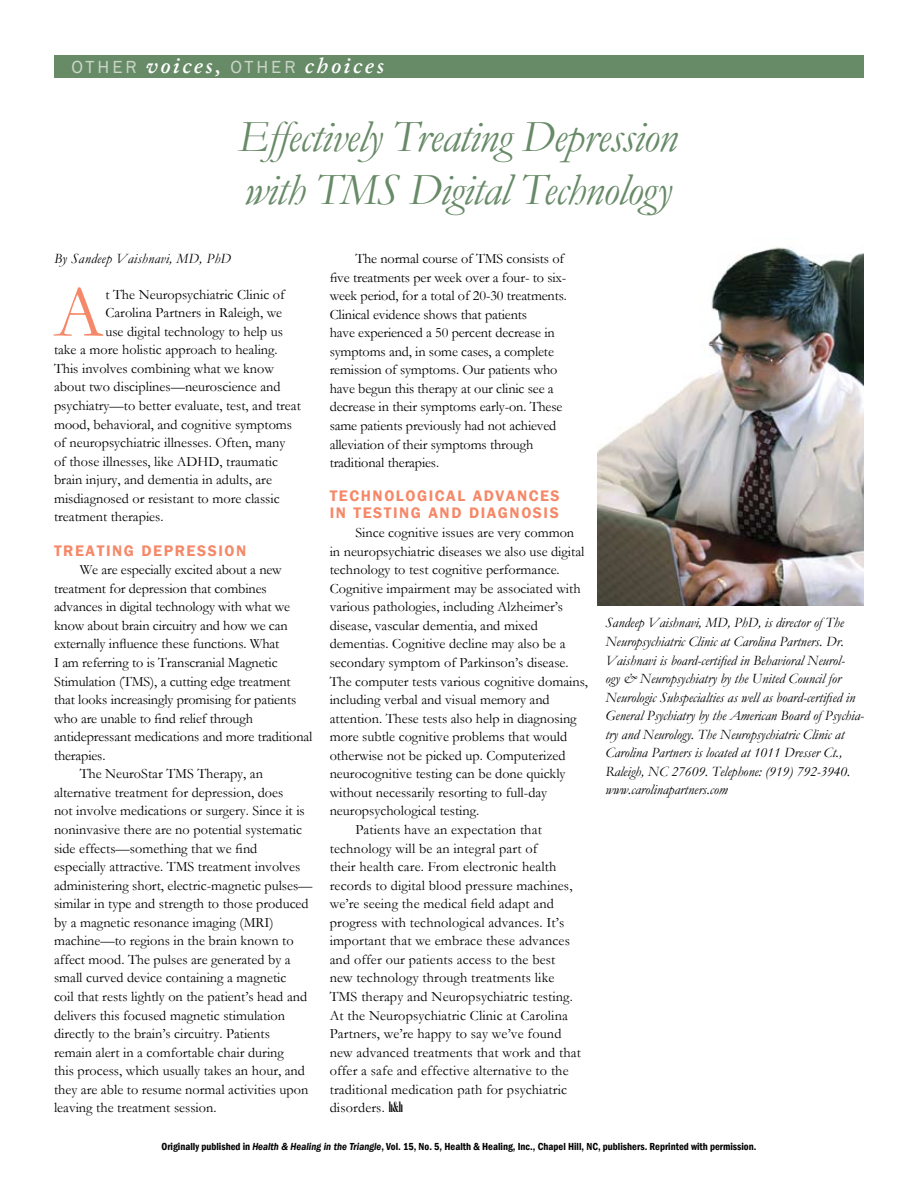
<style>
.page{position:relative;width:918px;height:1188px;background:#fff}
.page>*{position:absolute;margin:0;border:0;box-sizing:border-box;transform-origin:0 0}
.t1{font:73.8px "Garamond";color:#f58868}
.t2{font:italic 45px/52.7px "Garamond";letter-spacing:-.02em;color:#678a67}
.t3{font:italic 600 21px "Garamond";letter-spacing:.12em;color:#fff}
.t4{font:18px "Franklin Gothic";color:#cad5c8}
.t5{font:600 15.75px "Franklin Gothic";letter-spacing:.1em;color:#f58868}
.t6{font:14.25px/18.6px "Garamond";color:#000}
.t7{font:italic 14.25px/18.6px "Garamond";color:#000}
.t8{font:italic 14.25px "Garamond";letter-spacing:.02em;color:#000}
.t9{font:600 condensed 10.5px "Franklin Gothic";color:#000}
.s1{font-family:"Franklin Gothic";font-weight:400;font-style:normal;font-size:18px;color:#cad5c8}
.s2{font-family:"Onyx"}
.s3{font-style:italic;font-stretch:normal}
</style>
<div class="page">
<div style="left:54px;top:56px;width:810px;height:22px;background:#678a67"></div>
<img style="left:597px;top:247px;width:267px;height:358px">
<p class="t4" style="left:72px;top:56px;width:14px">OTHER</p>
<h3 class="t3" style="left:146px;top:53px;width:99px">voices, <span class="s1">OTHER</span></h3>
<h3 class="t3" style="left:305px;top:53px;width:81px">choices</h3>
<h2 class="t2" style="left:238px;top:110px;width:441px">Effectively Treating Depression with TMS Digital Technology</h2>
<p class="t8" style="left:54px;top:249px;width:178px">By Sandeep Vaishnavi, MD, PhD</p>
<h1 class="t1" style="left:54px;top:263px;width:51px">A</h1>
<p class="t6" style="left:105px;top:285px;width:181px">t The Neuropsychiatric Clinic of</p>
<p class="t6" style="left:105px;top:303px;width:178px">Carolina Partners in Raleigh, we</p>
<p class="t6" style="left:105px;top:322px;width:179px">use digital technology to help us</p>
<p class="t6" style="left:54px;top:340px;width:225px">take a more holistic approach to healing.</p>
<p class="t6" style="left:54px;top:359px;width:222px">This involves combining what we know</p>
<p class="t6" style="left:54px;top:377px;width:228px">about two disciplines—neuroscience and</p>
<p class="t6" style="left:54px;top:396px;width:248px">psychiatry—to better evaluate, test, and treat</p>
<p class="t6" style="left:54px;top:414px;width:240px">mood, behavioral, and cognitive symptoms</p>
<p class="t6" style="left:54px;top:433px;width:233px">of neuropsychiatric illnesses. Often, many</p>
<p class="t6" style="left:54px;top:452px;width:226px">of those illnesses, like ADHD, traumatic</p>
<p class="t6" style="left:54px;top:470px;width:219px">brain injury, and dementia in adults, are</p>
<p class="t6" style="left:54px;top:489px;width:227px">misdiagnosed or resistant to more classic</p>
<p class="t6" style="left:54px;top:507px;width:111px">treatment therapies.</p>
<p class="t5" style="left:54px;top:541px;width:12px">TREA</p>
<p class="t5" style="left:97px;top:541px;width:68px">TING DEPRESSI</p>
<p class="t5" style="left:225px;top:541px;width:23px">ON</p>
<p class="t6" style="left:80px;top:560px;width:204px">We are especially excited about a new</p>
<p class="t6" style="left:54px;top:579px;width:214px">treatment for depression that combines</p>
<p class="t6" style="left:54px;top:597px;width:238px">advances in digital technology with what we</p>
<p class="t6" style="left:54px;top:616px;width:235px">know about brain circuitry and how we can</p>
<p class="t6" style="left:54px;top:634px;width:227px">externally influence these functions. What</p>
<p class="t6" style="left:54px;top:653px;width:225px">I am referring to is Transcranial Magnetic</p>
<p class="t6" style="left:54px;top:671px;width:238px">Stimulation (TMS), a cutting edge treatment</p>
<p class="t6" style="left:54px;top:690px;width:244px">that looks increasingly promising for patients</p>
<p class="t6" style="left:54px;top:708px;width:201px">who are unable to find relief through</p>
<p class="t6" style="left:54px;top:727px;width:260px">antidepressant medications and more traditional</p>
<p class="t6" style="left:54px;top:746px;width:53px">therapies.</p>
<p class="t6" style="left:80px;top:764px;width:185px">The NeuroStar TMS Therapy, an</p>
<p class="t6" style="left:54px;top:783px;width:231px">alternative treatment for depression, does</p>
<p class="t6" style="left:54px;top:801px;width:252px">not involve medications or surgery. Since it is</p>
<p class="t6" style="left:54px;top:820px;width:250px">noninvasive there are no potential systematic</p>
<p class="t6" style="left:54px;top:838px;width:205px">side effects—something that we find</p>
<p class="t6" style="left:54px;top:857px;width:248px">especially attractive. TMS treatment involves</p>
<p class="t6" style="left:54px;top:876px;width:260px">administering short, electric-magnetic pulses—</p>
<p class="t6" style="left:54px;top:894px;width:256px">similar in type and strength to those produced</p>
<p class="t6" style="left:54px;top:913px;width:221px">by a magnetic resonance imaging (MRI)</p>
<p class="t6" style="left:54px;top:931px;width:241px">machine—to regions in the brain known to</p>
<p class="t6" style="left:54px;top:950px;width:238px">affect mood. The pulses are generated by a</p>
<p class="t6" style="left:54px;top:968px;width:234px">small curved device containing a magnetic</p>
<p class="t6" style="left:54px;top:987px;width:255px">coil that rests lightly on the patient’s head and</p>
<p class="t6" style="left:54px;top:1005px;width:233px">delivers this focused magnetic stimulation</p>
<p class="t6" style="left:54px;top:1024px;width:217px">directly to the brain’s circuitry. Patients</p>
<p class="t6" style="left:54px;top:1043px;width:231px">remain alert in a comfortable chair during</p>
<p class="t6" style="left:54px;top:1061px;width:253px">this process, which usually takes an hour, and</p>
<p class="t6" style="left:54px;top:1080px;width:256px">they are able to resume normal activities upon</p>
<p class="t6" style="left:54px;top:1098px;width:164px">leaving the treatment session.</p>
<p class="t6" style="left:330px;top:249px;width:239px;text-indent:26px">The normal course of TMS consists of five treatments per week over a four- to six&shy;week period, for a total of 20-30 treatments.<br>Clinical evidence shows that patients<br>have experienced a 50 percent decrease in symptoms and, in some cases, a complete remission of symptoms. Our patients who have begun this therapy at our clinic see a decrease in their symptoms early-on. These same patients previously had not achieved alleviation of their symptoms through traditional therapies.</p>
<p class="t5" style="left:330px;top:486px;width:12px">TECH</p>
<p class="t5" style="left:373px;top:486px;width:66px">NOLOGICAL</p>
<p class="t5" style="left:473px;top:486px;width:67px">ADVANCES</p>
<p class="t5" style="left:330px;top:504px;width:35px">IN TES</p>
<p class="t5" style="left:384px;top:504px;width:159px">TING AND DIAGNOSIS</p>
<p class="t6" style="left:355px;top:523px;width:220px">Since cognitive issues are very common</p>
<p class="t6" style="left:330px;top:541px;width:256px">in neuropsychiatric diseases we also use digital</p>
<p class="t6" style="left:330px;top:560px;width:232px">technology to test cognitive performance.</p>
<p class="t6" style="left:330px;top:579px;width:253px">Cognitive impairment may be associated with</p>
<p class="t6" style="left:330px;top:597px;width:235px">various pathologies, including Alzheimer’s</p>
<p class="t6" style="left:330px;top:616px;width:210px">disease, vascular dementia, and mixed</p>
<p class="t6" style="left:330px;top:634px;width:237px">dementias. Cognitive decline may also be a</p>
<p class="t6" style="left:330px;top:653px;width:240px">secondary symptom of Parkinson’s disease.</p>
<p class="t6" style="left:330px;top:671px;width:260px">The computer tests various cognitive domains,</p>
<p class="t6" style="left:330px;top:690px;width:222px">including verbal and visual memory and</p>
<p class="t6" style="left:330px;top:708px;width:248px">attention. These tests also help in diagnosing</p>
<p class="t6" style="left:330px;top:727px;width:239px">more subtle cognitive problems that would</p>
<p class="t6" style="left:330px;top:746px;width:237px">otherwise not be picked up. Computerized</p>
<p class="t6" style="left:330px;top:764px;width:237px">neurocognitive testing can be done quickly</p>
<p class="t6" style="left:330px;top:783px;width:219px">without necessarily resorting to full-day</p>
<p class="t6" style="left:330px;top:801px;width:151px">neuropsychological testing.</p>
<p class="t6" style="left:355px;top:820px;width:188px">Patients have an expectation that</p>
<p class="t6" style="left:330px;top:838px;width:209px">technology will be an integral part of</p>
<p class="t6" style="left:330px;top:857px;width:228px">their health care. From electronic health</p>
<p class="t6" style="left:330px;top:876px;width:244px">records to digital blood pressure machines,</p>
<p class="t6" style="left:330px;top:894px;width:226px">we’re seeing the medical field adapt and</p>
<p class="t6" style="left:330px;top:913px;width:236px">progress with technological advances. It’s</p>
<p class="t6" style="left:330px;top:931px;width:242px">important that we embrace these advances</p>
<p class="t6" style="left:330px;top:950px;width:227px">and offer our patients access to the best</p>
<p class="t6" style="left:330px;top:968px;width:226px">new technology through treatments like</p>
<p class="t6" style="left:330px;top:987px;width:245px">TMS therapy and Neuropsychiatric testing.</p>
<p class="t6" style="left:330px;top:1005px;width:240px">At the Neuropsychiatric Clinic at Carolina</p>
<p class="t6" style="left:330px;top:1024px;width:233px">Partners, we’re happy to say we’ve found</p>
<p class="t6" style="left:330px;top:1043px;width:253px">new advanced treatments that work and that</p>
<p class="t6" style="left:330px;top:1061px;width:240px">offer a safe and effective alternative to the</p>
<p class="t6" style="left:330px;top:1080px;width:239px">traditional medication path for psychiatric</p>
<p class="t6" style="left:330px;top:1098px;width:75px">disorders. <span class="s2">h&amp;h</span></p>
<p class="t7" style="left:605px;top:613px;width:260px">Sandeep Vaishnavi, MD, PhD, is director of The Neuropsychiatric Clinic at Carolina Partners. Dr.<br>Vaishnavi is board-certified in Behavioral Neurol-<br>ogy &amp; Neuropsychiatry by the United Council for Neurologic Subspecialties as well as board-certified in General Psychiatry by the American Board of Psychia&shy;try and Neurology. The Neuropsychiatric Clinic at Carolina Partners is located at 1011 Dresser Ct., Raleigh, NC 27609. Telephone: (919) 792-3940. www.carolinapartners.com</p>
<p class="t9" style="left:161px;top:1139px;width:597px">Originally published in <span class="s3">Health &amp; Healing in the Triangle</span>, Vol. 15, No. 5, Health &amp; Healing, Inc., Chapel Hill, NC, publishers. Reprinted with permission.</p>
</div>
